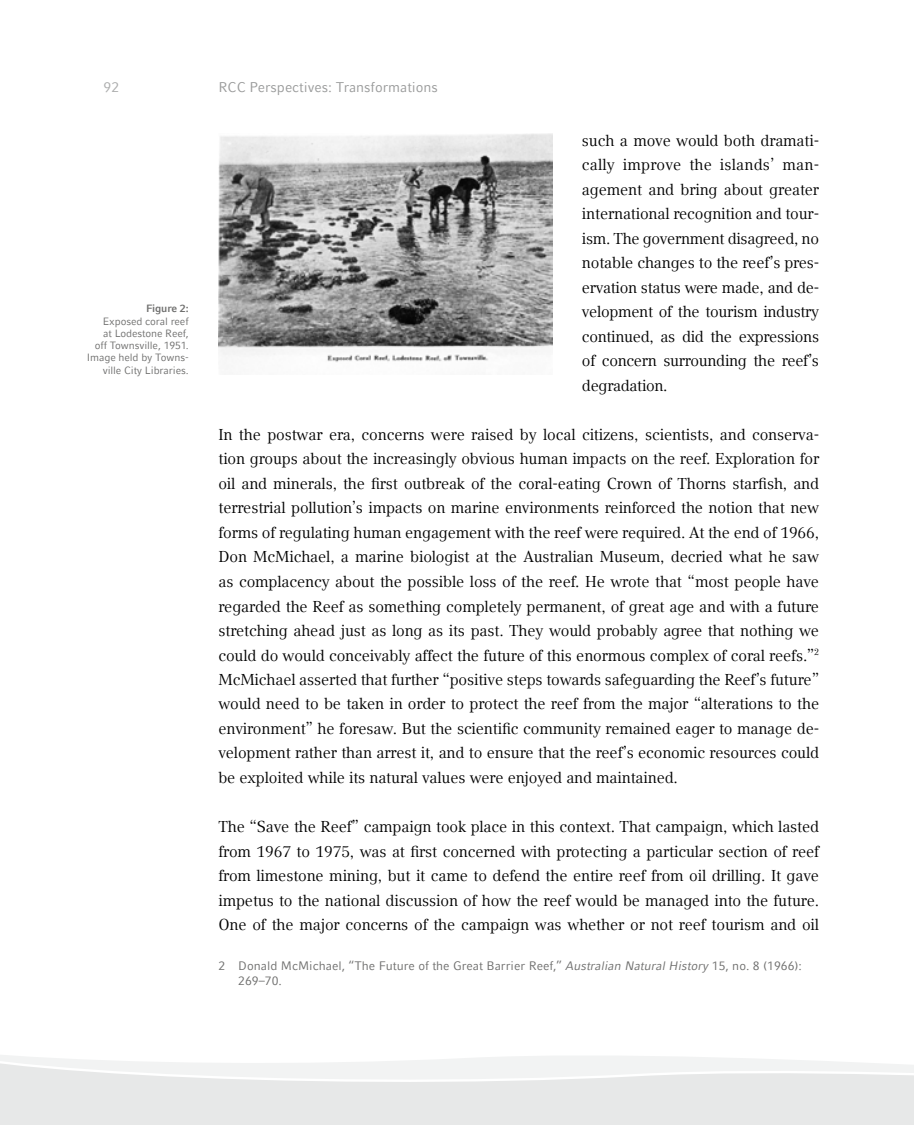
<style>
.page{position:relative;width:914px;height:1125px;background:#fff}
.page>*{position:absolute;margin:0;border:0;box-sizing:border-box;transform-origin:0 0}
.t1{font:15.75px/24.5px "LMU Compatil Text";letter-spacing:-.01em;color:#000;text-align:justify}
.t2{font:14px "LMU Compatil Fact";color:#9a9b9b}
.t3{font:14px "LMU Compatil Fact";color:#acadad}
.t4{font:12.25px/14.7px "LMU Compatil Fact";color:#6f6f6e}
.t5{font:10.5px/12.2px "LMU Compatil Fact";letter-spacing:-.01em;color:#6f6f6e;text-align:right}
.t6{font:700 10.5px "LMU Compatil Fact";letter-spacing:-.01em;color:#6f6f6e}
.s1{font-style:italic}
</style>
<div class="page">
<svg style="left:0;top:1055px;width:913px;height:70px;fill:#e7e8e8"></svg>
<img style="left:218px;top:134px;width:334px;height:228px">
<p class="t3" style="left:103px;top:79px;width:17px">92</p>
<p class="t2" style="left:218px;top:79px;width:221px">RCC Perspectives: Transformations</p>
<p class="t6" style="left:146px;top:302px;width:44px">Figure 2:</p>
<p class="t5" style="left:87px;top:315px;width:103px">Exposed coral reef<br>at Lodestone Reef,<br>off Townsville, 1951.<br>Image held by Towns&shy;ville City Libraries.</p>
<p class="t1" style="left:582px;top:128px;width:239px">such a move would both dramati&shy;cally improve the islands’ man&shy;agement and bring about greater international recognition and tour&shy;ism. The government disagreed, no notable changes to the reef’s pres&shy;ervation status were made, and de&shy;velopment of the tourism industry continued, as did the expressions of concern surrounding the reef’s degradation.</p>
<p class="t1" style="left:218px;top:422px;width:602px">In the postwar era, concerns were raised by local citizens, scientists, and conserva&shy;tion groups about the increasingly obvious human impacts on the reef. Exploration for oil and minerals, the first outbreak of the coral-eating Crown of Thorns starfish, and terrestrial pollution’s impacts on marine environments reinforced the notion that new forms of regulating human engagement with the reef were required. At the end of 1966, Don McMichael, a marine biologist at the Australian Museum, decried what he saw as complacency about the possible loss of the reef. He wrote that “most people have regarded the Reef as something completely permanent, of great age and with a future stretching ahead just as long as its past. They would probably agree that nothing we could do would conceivably affect the future of this enormous complex of coral reefs.”<sup>2<br></sup>McMichael asserted that further “positive steps towards safeguarding the Reef’s future” would need to be taken in order to protect the reef from the major “alterations to the environment” he foresaw. But the scientific community remained eager to manage de&shy;velopment rather than arrest it, and to ensure that the reef’s economic resources could be exploited while its natural values were enjoyed and maintained.</p>
<p class="t1" style="left:218px;top:814px;width:602px">The “Save the Reef” campaign took place in this context. That campaign, which lasted from 1967 to 1975, was at first concerned with protecting a particular section of reef from limestone mining, but it came to defend the entire reef from oil drilling. It gave impetus to the national discussion of how the reef would be managed into the future.<br>One of the major concerns of the campaign was whether or not reef tourism and oil</p>
<p class="t4" style="left:238px;top:958px;width:565px;text-indent:-20px">2 Donald McMichael, “The Future of the Great Barrier Reef,” <span class="s1">Australian Natural History</span> 15, no. 8 (1966):<br>269–70.</p>
</div>
